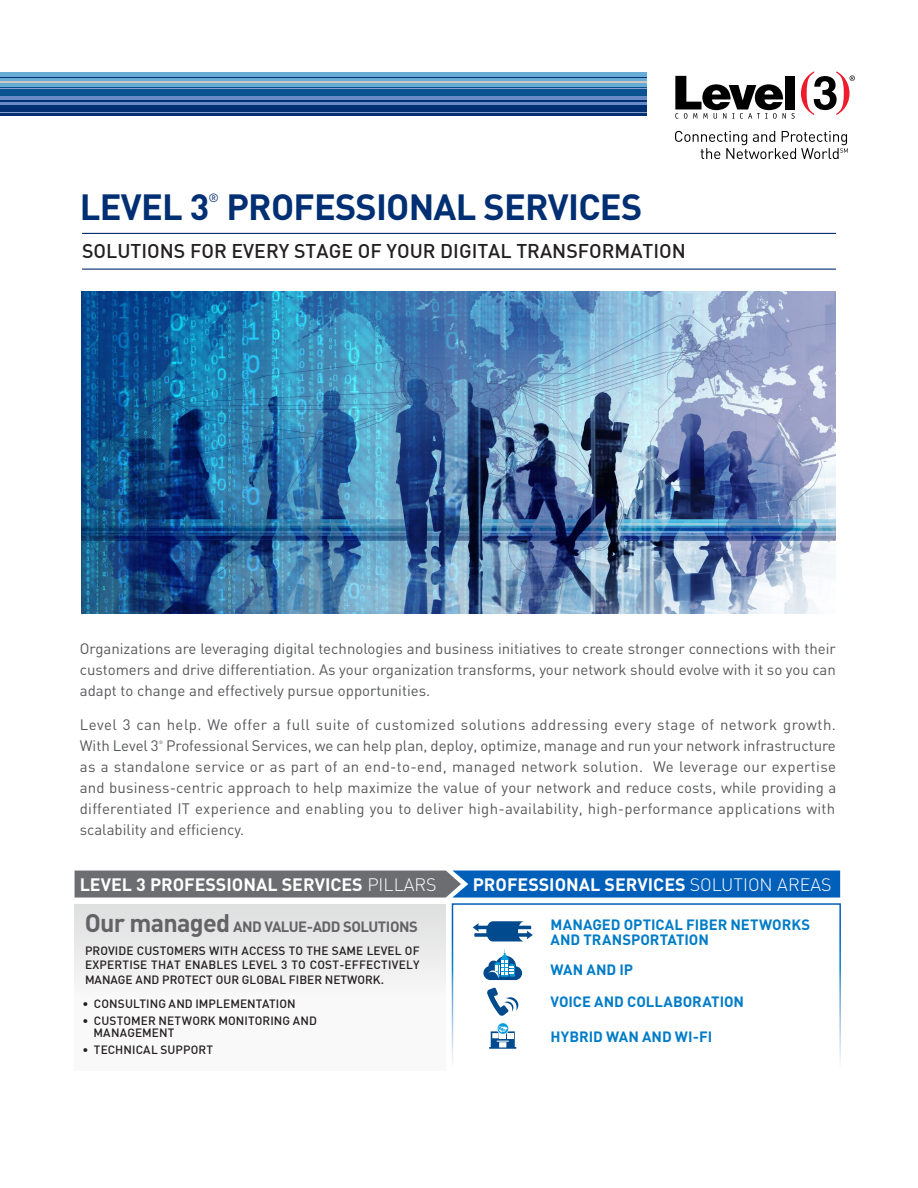
<style>
.page{position:relative;width:918px;height:1188px;background:#fff}
.page>*{position:absolute;margin:0;border:0;box-sizing:border-box;transform-origin:0 0}
.Title_Din_All_Caps{font:700 36px "DIN";letter-spacing:-.02em;color:#002f73}
.Din_Subtitle_All_Cap{font:500 19.5px "DIN";color:#231f20}
.Colored_Heading{font:700 17.85px "DIN";color:#fff}
.Intro_Copy{font:15px/21px "DIN";letter-spacing:.02em;color:#57585a;text-align:justify}
.Paragraph_Style_1{font:700 14.85px/14.9px "DIN";color:#007cc7}
.Body_Copy_Space_Afte{font:700 14.85px "DIN";letter-spacing:-.03em;color:#636366}
.diagram_all_caps{font:500 11.85px/14.9px "DIN";letter-spacing:.005em;color:#231f20;text-align:justify}
.Title_Din_All_Caps-2{font:11.85px "DIN";color:#002f73}
.Intro_Copy-2{font:4.95px "DIN";color:#57585a}
.s1{font-weight:300}
.s2{font-size:25.2px}
</style>
<div class="page">
<svg style="left:0;top:72px;width:647px;height:15px;background:#66a4cc"></svg>
<div style="left:0;top:95px;width:647px;height:10px;background:#698ac6"></div>
<div style="left:0;top:105px;width:647px;height:10px;background:#002f73"></div>
<hr style="left:0;top:101px;width:647px;height:1px;background:#002f73">
<hr style="left:0;top:78px;width:647px;height:1px;background:#002f73">
<div style="left:0;top:87px;width:647px;height:8px;background:#0a5290"></div>
<hr style="left:0;top:113px;width:647px;height:1px;background:#869ece">
<hr style="left:0;top:88px;width:647px;height:1px;background:#869ece">
<hr style="left:0;top:81px;width:647px;height:1px;background:#d0c6c2">
<svg style="left:675px;top:76px;width:120px;height:43px"></svg>
<div style="left:785px;top:76px;width:10px;height:33px;background:#000"></div>
<svg style="left:801px;top:71px;width:54px;height:44px"></svg>
<svg style="left:675px;top:131px;width:173px;height:28px"></svg>
<hr style="left:82px;top:233px;width:754px;height:1px;background:#002f73">
<hr style="left:82px;top:269px;width:754px;height:1px;background:#002f73">
<img style="left:81px;top:291px;width:755px;height:322px">
<div style="left:75px;top:904px;width:370px;height:166px;background:linear-gradient(to bottom,#e3e3e4,#fff)"></div>
<div style="left:452px;top:903px;width:389px;height:167px;border:2px solid #fff"></div>
<svg style="left:75px;top:871px;width:765px;height:27px;background:#3b6a97"></svg>
<svg style="left:473px;top:921px;width:60px;height:21px"></svg>
<svg style="left:483px;top:950px;width:39px;height:30px"></svg>
<svg style="left:487px;top:987px;width:32px;height:29px"></svg>
<div style="left:498px;top:1023px;width:10px;height:11px;background:#069ddc;border-radius:50%"></div>
<svg style="left:489px;top:1026px;width:27px;height:23px"></svg>
<p class="Title_Din_All_Caps" style="left:80px;top:184px;width:131px">LEVEL 3</p>
<p class="Title_Din_All_Caps-2" style="left:209px;top:191px;width:12px">®</p>
<p class="Title_Din_All_Caps" style="left:226px;top:184px;width:417px">PROFESSIONAL SERVICES</p>
<p class="Din_Subtitle_All_Cap" style="left:82px;top:238px;width:605px">SOLUTIONS FOR EVERY STAGE OF YOUR DIGITAL TRANSFORMATION</p>
<p class="Intro_Copy" style="left:80px;top:638px;width:758px">Organizations are leveraging digital technologies and business initiatives to create stronger connections with their customers and drive differentiation. As your organization transforms, your network should evolve with it so you can adapt to change and effectively pursue opportunities.</p>
<p class="Intro_Copy" style="left:80px;top:714px;width:758px">Level 3 can help. We offer a full suite of customized solutions addressing every stage of network growth.<br>With Level 3</p>
<p class="Intro_Copy-2" style="left:159px;top:739px;width:6px">®</p>
<p class="Intro_Copy" style="left:80px;top:735px;width:758px;text-indent:86px">Professional Services, we can help plan, deploy, optimize, manage and run your network infrastructure as a standalone service or as part of an end-to-end, managed network solution. We leverage our expertise and business-centric approach to help maximize the value of your network and reduce costs, while providing a differentiated IT experience and enabling you to deliver high-availability, high-performance applications with scalability and efficiency.</p>
<p class="Colored_Heading" style="left:80px;top:873px;width:359px">LEVEL 3 PROFESSIONAL SERVICES <span class="s1">PILLARS</span></p>
<p class="Colored_Heading" style="left:473px;top:873px;width:360px">PROFESSIONAL SERVICES <span class="s1">SOLUTION AREAS</span></p>
<p class="Paragraph_Style_1" style="left:551px;top:917px;width:261px">MANAGED OPTICAL FIBER NETWORKS<br>AND TRANSPORTATION</p>
<p class="Paragraph_Style_1" style="left:551px;top:962px;width:84px">WAN AND IP</p>
<p class="Paragraph_Style_1" style="left:551px;top:994px;width:195px">VOICE AND COLLABORATION</p>
<p class="Paragraph_Style_1" style="left:551px;top:1028px;width:163px">HYBRID WAN AND WI-FI</p>
<p class="Body_Copy_Space_Afte" style="left:85px;top:917px;width:335px"><span class="s2">Our managed</span> AND VALUE-ADD SOLUTIONS</p>
<p class="diagram_all_caps" style="left:85px;top:943px;width:336px">PROVIDE CUSTOMERS WITH ACCESS TO THE SAME LEVEL OF EXPERTISE THAT ENABLES LEVEL 3 TO COST-EFFECTIVELY MANAGE AND PROTECT OUR GLOBAL FIBER NETWORK.</p>
<p class="diagram_all_caps" style="left:82px;top:996px;width:215px">• CONSULTING AND IMPLEMENTATION</p>
<p class="diagram_all_caps" style="left:93px;top:1014px;width:225px;line-height:12px;text-indent:-11px">• CUSTOMER NETWORK MONITORING AND<br>MANAGEMENT</p>
<p class="diagram_all_caps" style="left:82px;top:1042px;width:132px">• TECHNICAL SUPPORT</p>
</div>
